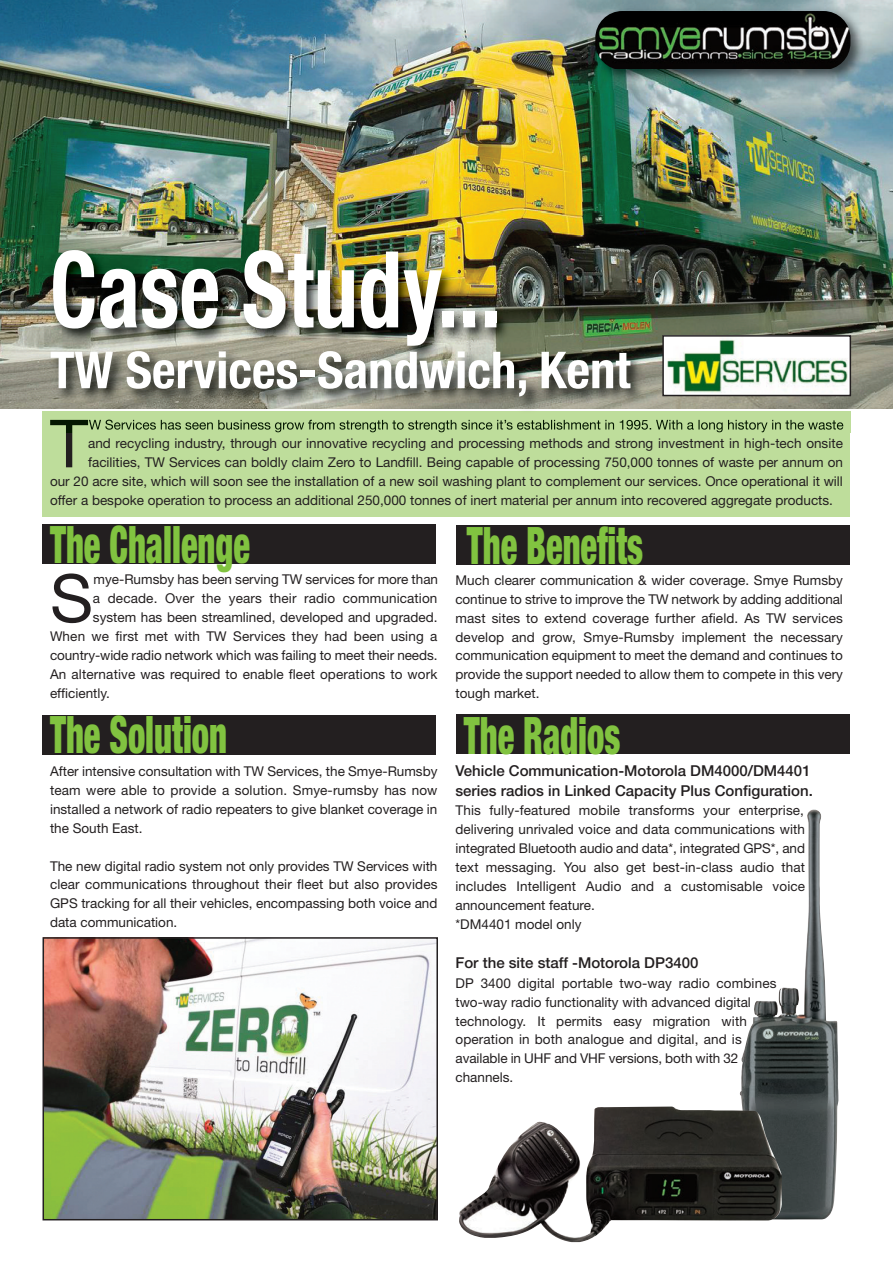
<style>
.page{position:relative;width:893px;height:1263px;background:#fff}
.page>*{position:absolute;margin:0;border:0;box-sizing:border-box;transform-origin:0 0}
.t1{font:700 condensed 106.2px "Helvetica Neue";color:#fff;scale:.83 1}
.t2{font:66.45px "Helvetica Neue";color:#231f20}
.t3{font:900 condensed 51.75px "Helvetica Neue";color:#81c340;scale:.67 1}
.t4{font:700 condensed 51px "Helvetica Neue";color:#fff}
.t5{font:500 15px/19.5px "Helvetica Neue";color:#231f20}
.t6{font:13.5px/18.9px "Helvetica Neue";color:#231f20;text-align:justify}
</style>
<div class="page">
<div style="left:43px;top:411px;width:807px;height:105px;background:#bedd9b"></div>
<img style="left:0;top:0;width:893px;height:409px">
<img style="left:588px;top:4px;width:282px;height:86px">
<img style="left:595px;top:11px;width:255px;height:57px">
<img style="left:25px;top:202px;width:856px;height:187px">
<img style="left:31px;top:323px;width:843px;height:110px">
<img style="left:43px;top:411px;width:807px;height:22px">
<img style="left:50px;top:420px;width:99px;height:13px">
<img style="left:59px;top:323px;width:225px;height:6px">
<div style="left:43px;top:524px;width:393px;height:40px;background:#231f20"></div>
<div style="left:43px;top:715px;width:393px;height:39px;background:#231f20"></div>
<div style="left:456px;top:525px;width:394px;height:40px;background:#231f20"></div>
<div style="left:456px;top:714px;width:394px;height:40px;background:#231f20"></div>
<img style="left:46px;top:940px;width:389px;height:277px">
<div style="left:43px;top:937px;width:395px;height:283px;border:2px solid #231f20"></div>
<img style="left:740px;top:809px;width:98px;height:410px">
<img style="left:459px;top:1106px;width:323px;height:136px">
<img style="left:665px;top:338px;width:183px;height:55px">
<div style="left:662px;top:335px;width:189px;height:61px;border:2px solid #231f20"></div>
<h1 class="t1" style="left:50px;top:201px;width:545px">Case Study...</h1>
<h3 class="t4" style="left:50px;top:328px;width:582px">TW Services-Sandwich, Kent</h3>
<h2 class="t2" style="left:50px;top:396px;width:40px">T</h2>
<p class="t6" style="left:88px;top:435px;width:756px">and recycling industry, through our innovative recycling and processing methods and strong investment in high-tech onsite</p>
<p class="t6" style="left:88px;top:454px;width:756px">facilities, TW Services can boldly claim Zero to Landfill. Being capable of processing 750,000 tonnes of waste per annum on</p>
<p class="t6" style="left:50px;top:473px;width:794px">our 20 acre site, which will soon see the installation of a new soil washing plant to complement our services. Once operational it will</p>
<p class="t6" style="left:50px;top:492px;width:784px">offer a bespoke operation to process an additional 250,000 tonnes of inert material per annum into recovered aggregate products.</p>
<h3 class="t3" style="left:50px;top:502px;width:300px">The Challenge</h3>
<h2 class="t2" style="left:50px;top:550px;width:45px">S</h2>
<p class="t6" style="left:94px;top:571px;width:346px">mye-Rumsby has been serving TW services for more than</p>
<p class="t6" style="left:93px;top:590px;width:346px">a decade. Over the years their radio communication</p>
<p class="t6" style="left:93px;top:608px;width:346px">system has been streamlined, developed and upgraded.</p>
<p class="t6" style="left:50px;top:627px;width:389px">When we first met with TW Services they had been using a</p>
<p class="t6" style="left:50px;top:646px;width:389px">country-wide radio network which was failing to meet their needs.</p>
<p class="t6" style="left:50px;top:665px;width:389px">An alternative was required to enable fleet operations to work</p>
<p class="t6" style="left:50px;top:685px;width:61px">efficiently.</p>
<h3 class="t3" style="left:50px;top:692px;width:266px">The Solution</h3>
<p class="t6" style="left:50px;top:762px;width:389px">After intensive consultation with TW Services, the Smye-Rumsby team were able to provide a solution. Smye-rumsby has now installed a network of radio repeaters to give blanket coverage in the South East.</p>
<p class="t6" style="left:50px;top:857px;width:389px">The new digital radio system not only provides TW Services with clear communications throughout their fleet but also provides GPS tracking for all their vehicles, encompassing both voice and data communication.</p>
<h3 class="t3" style="left:467px;top:503px;width:265px">The Benefits</h3>
<p class="t6" style="left:455px;top:571px;width:389px">Much clearer communication &amp; wider coverage. Smye Rumsby continue to strive to improve the TW network by adding additional mast sites to extend coverage further afield. As TW services develop and grow, Smye-Rumsby implement the necessary communication equipment to meet the demand and continues to provide the support needed to allow them to compete in this very tough market.</p>
<h3 class="t3" style="left:464px;top:692px;width:235px">The Radios</h3>
<p class="t5" style="left:455px;top:761px;width:359px">Vehicle Communication-Motorola DM4000/DM4401 series radios in Linked Capacity Plus Configuration.</p>
<p class="t6" style="left:455px;top:802px;width:351px;text-align:left">This fully-featured mobile transforms your enterprise, delivering unrivaled voice and data communications with integrated Bluetooth audio and data*, integrated GPS*, and text messaging. You also get best-in-class audio that includes Intelligent Audio and a customisable voice announcement feature.<br>*DM4401 model only</p>
<p class="t5" style="left:455px;top:952px;width:244px">For the site staff -Motorola DP3400</p>
<p class="t6" style="left:455px;top:974px;width:323px;text-align:left">DP 3400 digital portable two-way radio combines two-way radio functionality with advanced digital technology. It permits easy migration with operation in both analogue and digital, and is available in UHF and VHF versions, both with 32 channels.</p>
</div>
